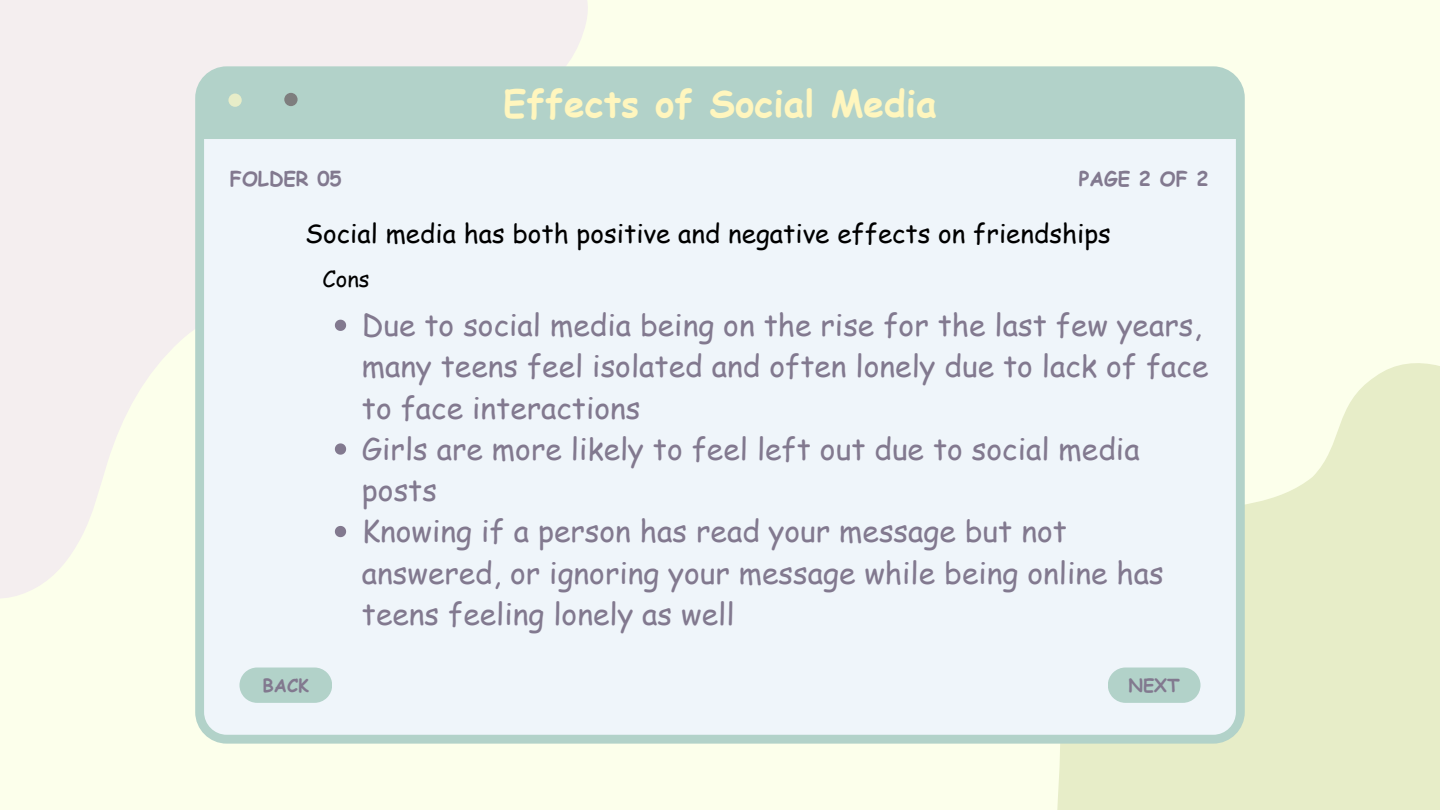
<style>
.page{position:relative;width:1440px;height:810px;background:#fcffeb}
.page>*{position:absolute;margin:0;border:0;box-sizing:border-box;transform-origin:0 0}
.t1{font:700 37px "Comic Sans MS";color:#fff6be}
.t2{font:30px/41.2px "Comic Sans MS";color:#82798f}
.t3{font:26px "Comic Sans MS";color:#000}
.t4{font:22px "Comic Sans MS";color:#000}
.t5{font:700 20px "Comic Sans MS";color:#82798f}
.t6{font:700 18px "Comic Sans MS";color:#82798f}
</style>
<div class="page">
<svg style="left:1057px;top:244px;width:383px;height:566px;fill:#e7edc8"></svg>
<svg style="left:0;top:0;width:588px;height:598px;fill:#f4eeef"></svg>
<div style="left:195px;top:66px;width:1049px;height:678px;background:#b2d2c9;border-radius:31px"></div>
<div style="left:204px;top:139px;width:1032px;height:596px;background:#eff5fa"></div>
<div style="left:228px;top:94px;width:14px;height:13px;background:#e7edc8;border-radius:50%"></div>
<div style="left:284px;top:93px;width:14px;height:13px;background:#7e7e7e;border-radius:50%"></div>
<svg style="left:1108px;top:668px;width:93px;height:35px"></svg>
<svg style="left:239px;top:668px;width:93px;height:35px"></svg>
<svg style="left:335px;top:320px;width:11px;height:11px"></svg>
<svg style="left:335px;top:443px;width:11px;height:12px"></svg>
<svg style="left:335px;top:526px;width:11px;height:11px"></svg>
<p class="t1" style="left:503px;top:76px;width:435px">Effects of Social Media</p>
<h4 class="t5" style="left:230px;top:164px;width:113px">FOLDER 05</h4>
<p class="t5" style="left:1079px;top:164px;width:131px">PAGE 2 OF 2</p>
<h3 class="t3" style="left:305px;top:214px;width:807px">Social media has both positive and negative effects on friendships</h3>
<h5 class="t4" style="left:323px;top:263px;width:49px">Cons</h5>
<p class="t2" style="left:362px;top:303px;width:848px">Due to social media being on the rise for the last few years, many teens feel isolated and often lonely due to lack of face to face interactions</p>
<p class="t2" style="left:362px;top:427px;width:779px">Girls are more likely to feel left out due to social media posts</p>
<p class="t2" style="left:362px;top:510px;width:804px">Knowing if a person has read your message but not answered, or ignoring your message while being online has teens feeling lonely as well</p>
<h4 class="t6" style="left:263px;top:672px;width:48px">BACK</h4>
<h1 class="t6" style="left:1128px;top:672px;width:53px">NEXT</h1>
</div>
